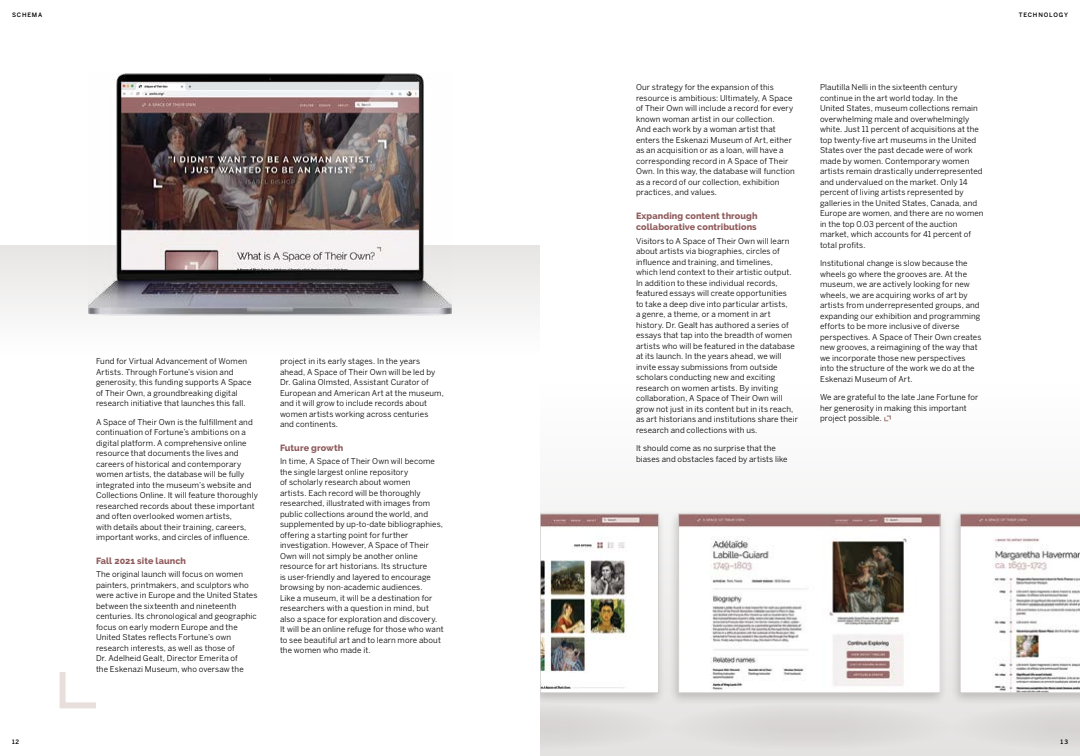
<style>
.page{position:relative;width:1080px;height:756px;background:#fff}
.page>*{position:absolute;margin:0;border:0;box-sizing:border-box;transform-origin:0 0}
.ASOTO_-_H3{font:800 9px/11.5px "Raleway";letter-spacing:.01em;color:#905b5c}
.Article_-_2_col_-_P{font:8px/10.5px "Benton Sans";letter-spacing:.015em;color:#000}
.t1{font:500 6px "Benton Sans";letter-spacing:.15em;color:#000}
</style>
<div class="page">
<div style="left:540px;top:384px;width:540px;height:372px;background:linear-gradient(to bottom,#fefefe,#e4e2e1)"></div>
<div style="left:0;top:245px;width:540px;height:109px;background:linear-gradient(to bottom,#e7e5e4,#fefefe)"></div>
<svg style="left:883px;top:415px;width:9px;height:7px"></svg>
<img style="left:88px;top:74px;width:364px;height:242px">
<svg style="left:59px;top:672px;width:37px;height:37px"></svg>
<div style="left:668px;top:704px;width:284px;height:46px;background:#dedcda;border-radius:50%"></div>
<div style="left:386px;top:704px;width:283px;height:46px;background:#dedcdb;border-radius:50%"></div>
<svg style="left:950px;top:704px;width:130px;height:46px;background:#dfdddc"></svg>
<div style="left:531px;top:509px;width:135px;height:196px;background:#000;opacity:.19"></div>
<img style="left:542px;top:516px;width:115px;height:175px">
<div style="left:540px;top:514px;width:119px;height:179px;border:1px solid #d1cdcb"></div>
<div style="left:669px;top:509px;width:279px;height:196px;background:#000;opacity:.19"></div>
<img style="left:680px;top:516px;width:258px;height:175px">
<div style="left:678px;top:514px;width:262px;height:179px;border:1px solid #d1cdcb"></div>
<div style="left:951px;top:509px;width:129px;height:196px;background:#000;opacity:.19"></div>
<svg style="left:960px;top:514px;width:120px;height:179px"></svg>
<div style="left:324px;top:420px;width:216px;height:336px;background:#fff"></div>
<p class="t1" style="left:12px;top:11px;width:11px">SCHEM</p>
<p class="t1" style="left:38px;top:11px;width:6px">A</p>
<p class="t1" style="left:12px;top:738px;width:9px">12</p>
<p class="Article_-_2_col_-_P" style="left:96px;top:356px;width:157px">Fund for Virtual Advancement of Women Artists. Through Fortune’s vision and generosity, this funding supports A Space of Their Own, a groundbreaking digital research initiative that launches this fall.</p>
<p class="Article_-_2_col_-_P" style="left:96px;top:416px;width:163px">A Space of Their Own is the fulfillment and continuation of Fortune’s ambitions on a digital platform. A comprehensive online resource that documents the lives and careers of historical and contemporary women artists, the database will be fully integrated into the museum’s website and Collections Online. It will feature thoroughly researched records about these important and often overlooked women artists,<br>with details about their training, careers, important works, and circles of influence.</p>
<p class="ASOTO_-_H3" style="left:96px;top:555px;width:92px">Fall 2021 site launch</p>
<p class="Article_-_2_col_-_P" style="left:96px;top:569px;width:163px">The original launch will focus on women painters, printmakers, and sculptors who were active in Europe and the United States between the sixteenth and nineteenth centuries. Its chronological and geographic focus on early modern Europe and the United States reflects Fortune’s own research interests, as well as those of<br>Dr. Adelheid Gealt, Director Emerita of<br>the Eskenazi Museum, who oversaw the</p>
<p class="Article_-_2_col_-_P" style="left:280px;top:356px;width:165px">project in its early stages. In the years ahead, A Space of Their Own will be led by Dr. Galina Olmsted, Assistant Curator of European and American Art at the museum, and it will grow to include records about women artists working across centuries and continents.</p>
<p class="ASOTO_-_H3" style="left:280px;top:442px;width:65px">Future growth</p>
<p class="Article_-_2_col_-_P" style="left:280px;top:456px;width:165px">In time, A Space of Their Own will become the single largest online repository<br>of scholarly research about women<br>artists. Each record will be thoroughly researched, illustrated with images from public collections around the world, and supplemented by up-to-date bibliographies, offering a starting point for further investigation. However, A Space of Their Own will not simply be another online resource for art historians. Its structure<br>is user-friendly and layered to encourage browsing by non-academic audiences.<br>Like a museum, it will be a destination for researchers with a question in mind, but also a space for exploration and discovery.<br>It will be an online refuge for those who want to see beautiful art and to learn more about the women who made it.</p>
<p class="Article_-_2_col_-_P" style="left:636px;top:82px;width:160px">Our strategy for the expansion of this resource is ambitious: Ultimately, A Space of Their Own will include a record for every known woman artist in our collection.<br>And each work by a woman artist that enters the Eskenazi Museum of Art, either as an acquisition or as a loan, will have a corresponding record in A Space of Their Own. In this way, the database will function as a record of our collection, exhibition practices, and values.</p>
<p class="ASOTO_-_H3" style="left:636px;top:210px;width:123px">Expanding content through collaborative contributions</p>
<p class="Article_-_2_col_-_P" style="left:636px;top:236px;width:163px">Visitors to A Space of Their Own will learn about artists via biographies, circles of influence and training, and timelines,<br>which lend context to their artistic output.<br>In addition to these individual records, featured essays will create opportunities<br>to take a deep dive into particular artists,<br>a genre, a theme, or a moment in art history. Dr. Gealt has authored a series of essays that tap into the breadth of women artists who will be featured in the database at its launch. In the years ahead, we will invite essay submissions from outside scholars conducting new and exciting research on women artists. By inviting collaboration, A Space of Their Own will grow not just in its content but in its reach, as art historians and institutions share their research and collections with us.</p>
<p class="Article_-_2_col_-_P" style="left:636px;top:443px;width:153px">It should come as no surprise that the biases and obstacles faced by artists like</p>
<p class="Article_-_2_col_-_P" style="left:820px;top:82px;width:165px">Plautilla Nelli in the sixteenth century continue in the art world today. In the United States, museum collections remain overwhelming male and overwhelmingly white. Just 11 percent of acquisitions at the top twenty-five art museums in the United States over the past decade were of work made by women. Contemporary women artists remain drastically underrepresented and undervalued on the market. Only 14 percent of living artists represented by galleries in the United States, Canada, and Europe are women, and there are no women in the top 0.03 percent of the auction market, which accounts for 41 percent of total profits.</p>
<p class="Article_-_2_col_-_P" style="left:820px;top:258px;width:163px">Institutional change is slow because the wheels go where the grooves are. At the museum, we are actively looking for new wheels, we are acquiring works of art by artists from underrepresented groups, and expanding our exhibition and programming efforts to be more inclusive of diverse perspectives. A Space of Their Own creates new grooves, a reimagining of the way that we incorporate those new perspectives into the structure of the work we do at the Eskenazi Museum of Art.</p>
<p class="Article_-_2_col_-_P" style="left:820px;top:392px;width:160px">We are grateful to the late Jane Fortune for her generosity in making this important project possible.</p>
<p class="t1" style="left:1019px;top:11px;width:6px">TECHNO</p>
<p class="t1" style="left:1049px;top:11px;width:10px">LOGY</p>
<p class="t1" style="left:1061px;top:738px;width:9px">13</p>
</div>
